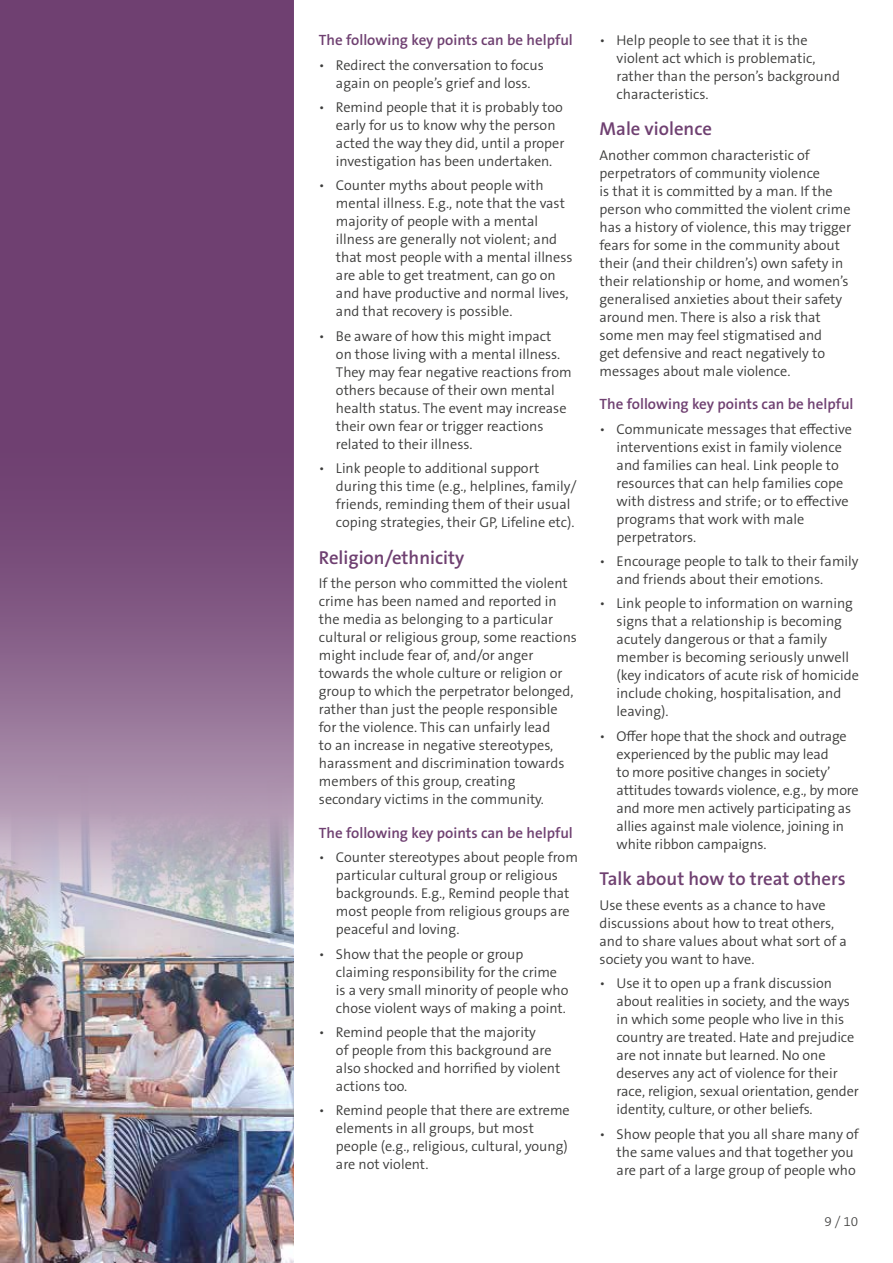
<style>
.page{position:relative;width:893px;height:1263px;background:#fff}
.page>*{position:absolute;margin:0;border:0;box-sizing:border-box;transform-origin:0 0}
.t1{font:600 18.75px "The Sans B W6";color:#6f4071}
.t2{font:600 15px "The Sans B W6";color:#6f4071}
.t3{font:300 14.25px/18px "The Sans B W4";color:#3c3c3b}
.t4{font:300 13.5px "The Sans B W3";color:#3c3c3b}
.s1{font-family:"The Sans B W3"}
</style>
<div class="page">
<img style="left:0;top:964px;width:294px;height:299px">
<svg style="left:0;top:0;width:294px;height:964px;fill:#714373"></svg>
<p class="t2" style="left:319px;top:30px;width:255px">The following key points can be helpful</p>
<p class="t3" style="left:319px;top:56px;width:226px;text-align:center"><span class="s1">•</span> Redirect the conversation to focus again on people’s grief and loss.</p>
<p class="t3" style="left:336px;top:98px;width:230px;text-indent:-17px"><span class="s1">•</span> Remind people that it is probably too early for us to know why the person acted the way they did, until a proper investigation has been undertaken.</p>
<p class="t3" style="left:336px;top:177px;width:238px;text-indent:-17px"><span class="s1">•</span> Counter myths about people with mental illness. E.g., note that the vast majority of people with a mental illness are generally not violent; and that most people with a mental illness are able to get treatment, can go on and have productive and normal lives, and that recovery is possible.</p>
<p class="t3" style="left:336px;top:327px;width:237px;text-indent:-17px"><span class="s1">•</span> Be aware of how this might impact<br>on those living with a mental illness.<br>They may fear negative reactions from others because of their own mental health status. The event may increase their own fear or trigger reactions related to their illness.</p>
<p class="t3" style="left:336px;top:459px;width:242px;text-indent:-17px"><span class="s1">•</span> Link people to additional support during this time (e.g., helplines, family/ friends, reminding them of their usual coping strategies, their GP, Lifeline etc).</p>
<h1 class="t1" style="left:319px;top:545px;width:147px">Religion/ethnicity</h1>
<p class="t3" style="left:319px;top:574px;width:260px">If the person who committed the violent crime has been named and reported in the media as belonging to a particular cultural or religious group, some reactions might include fear of, and/or anger towards the whole culture or religion or group to which the perpetrator belonged, rather than just the people responsible for the violence. This can unfairly lead<br>to an increase in negative stereotypes, harassment and discrimination towards members of this group, creating secondary victims in the community.</p>
<p class="t2" style="left:319px;top:823px;width:255px">The following key points can be helpful</p>
<p class="t3" style="left:336px;top:848px;width:244px;text-indent:-17px"><span class="s1">•</span> Counter stereotypes about people from particular cultural group or religious backgrounds. E.g., Remind people that most people from religious groups are peaceful and loving.</p>
<p class="t3" style="left:336px;top:945px;width:234px;text-indent:-17px"><span class="s1">•</span> Show that the people or group claiming responsibility for the crime is a very small minority of people who chose violent ways of making a point.</p>
<p class="t3" style="left:336px;top:1023px;width:226px;text-indent:-17px"><span class="s1">•</span> Remind people that the majority<br>of people from this background are also shocked and horrified by violent actions too.</p>
<p class="t3" style="left:336px;top:1101px;width:235px;text-indent:-17px"><span class="s1">•</span> Remind people that there are extreme elements in all groups, but most people (e.g., religious, cultural, young) are not violent.</p>
<p class="t3" style="left:617px;top:31px;width:225px;text-indent:-17px"><span class="s1">•</span> Help people to see that it is the violent act which is problematic, rather than the person’s background characteristics.</p>
<h1 class="t1" style="left:600px;top:117px;width:114px">Male violence</h1>
<p class="t3" style="left:600px;top:146px;width:253px">Another common characteristic of perpetrators of community violence<br>is that it is committed by a man. If the person who committed the violent crime has a history of violence, this may trigger fears for some in the community about their (and their children’s) own safety in their relationship or home, and women’s generalised anxieties about their safety around men. There is also a risk that some men may feel stigmatised and<br>get defensive and react negatively to messages about male violence.</p>
<p class="t2" style="left:600px;top:395px;width:255px">The following key points can be helpful</p>
<p class="t3" style="left:617px;top:420px;width:237px;text-indent:-17px"><span class="s1">•</span> Communicate messages that effective interventions exist in family violence and families can heal. Link people to resources that can help families cope with distress and strife; or to effective programs that work with male perpetrators.</p>
<p class="t3" style="left:617px;top:552px;width:244px;text-indent:-17px"><span class="s1">•</span> Encourage people to talk to their family and friends about their emotions.</p>
<p class="t3" style="left:617px;top:595px;width:244px;text-indent:-17px"><span class="s1">•</span> Link people to information on warning signs that a relationship is becoming acutely dangerous or that a family member is becoming seriously unwell (key indicators of acute risk of homicide include choking, hospitalisation, and leaving).</p>
<p class="t3" style="left:617px;top:727px;width:244px;text-indent:-17px"><span class="s1">•</span> Offer hope that the shock and outrage experienced by the public may lead<br>to more positive changes in society’ attitudes towards violence, e.g., by more and more men actively participating as allies against male violence, joining in white ribbon campaigns.</p>
<h1 class="t1" style="left:600px;top:867px;width:247px">Talk about how to treat others</h1>
<p class="t3" style="left:600px;top:896px;width:249px">Use these events as a chance to have discussions about how to treat others, and to share values about what sort of a society you want to have.</p>
<p class="t3" style="left:617px;top:974px;width:244px;text-indent:-17px"><span class="s1">•</span> Use it to open up a frank discussion about realities in society, and the ways in which some people who live in this country are treated. Hate and prejudice are not innate but learned. No one deserves any act of violence for their race, religion, sexual orientation, gender identity, culture, or other beliefs.</p>
<p class="t3" style="left:617px;top:1125px;width:244px;text-indent:-17px"><span class="s1">•</span> Show people that you all share many of the same values and that together you are part of a large group of people who</p>
<p class="t4" style="left:824px;top:1213px;width:35px">9 / 10</p>
</div>
